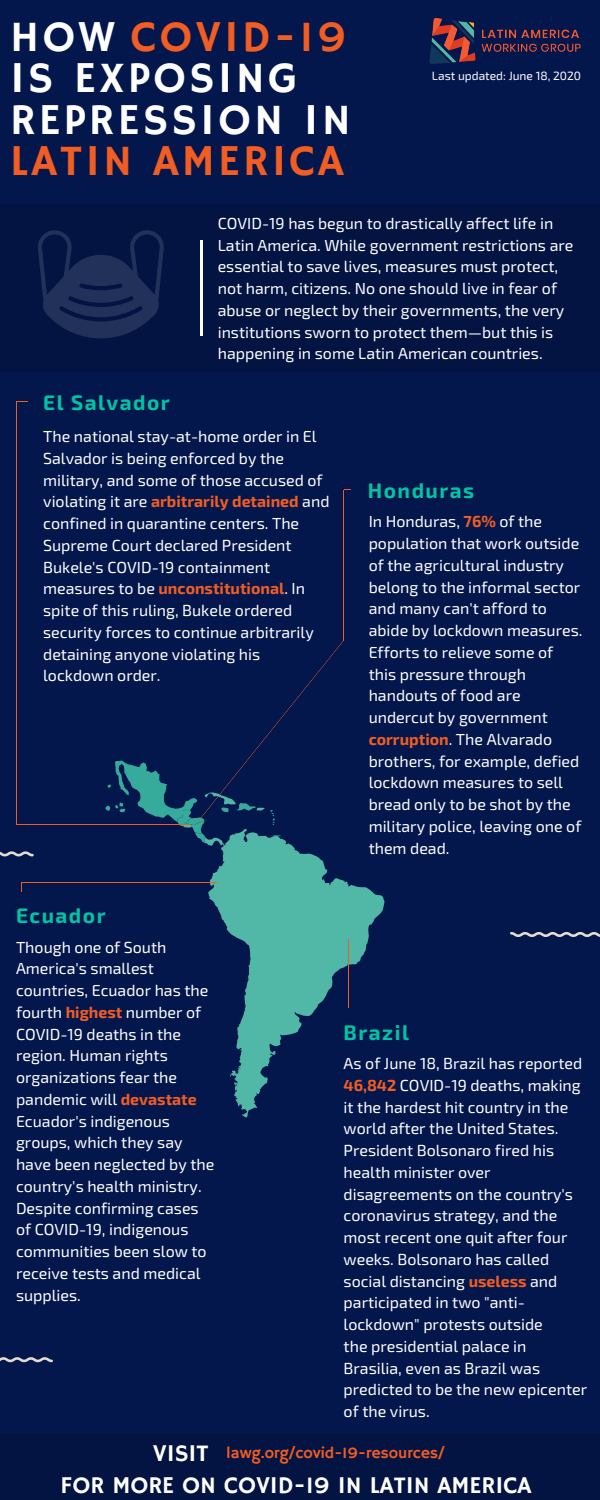
<style>
.page{position:relative;width:600px;height:1500px;background:#03174d}
.page>*{position:absolute;margin:0;border:0;box-sizing:border-box;transform-origin:0 0}
.t1{font:44px/41.2px "Hammersmith One";letter-spacing:.07em;color:#fff}
.t2{font:44px "Hammersmith One";letter-spacing:.07em;color:#f15d22}
.t3{font:24px "Hammersmith One";color:#fff}
.t4{font:700 21px "Exo 2";letter-spacing:.07em;color:#00c4a3}
.t5{font:16px/21.8px "Exo 2";color:#fff}
.t6{font:16px "Hammersmith One";color:#f15d22}
.t7{font:12px "Exo 2";color:#fff}
.s1{color:#f15d22}
.s2{font-weight:700;color:#f15d22}
.s3{font-size:24px;color:#fff}
</style>
<div class="page">
<div style="left:0;top:204px;width:600px;height:168px;background:#031443"></div>
<svg style="left:0;top:1357px;width:53px;height:5px"></svg>
<svg style="left:0;top:851px;width:34px;height:5px"></svg>
<svg style="left:510px;top:932px;width:90px;height:5px"></svg>
<div style="left:0;top:1433px;width:600px;height:67px;background:#031443"></div>
<hr style="left:200px;top:240px;width:2px;height:96px;background:#fff">
<svg style="left:208px;top:846px;width:177px;height:272px"></svg>
<hr style="left:22px;top:882px;width:195px;height:1px;background:#f05d22">
<hr style="left:348px;top:940px;width:1px;height:68px;background:#f05d22">
<svg style="left:38px;top:230px;width:126px;height:108px"></svg>
<hr style="left:16px;top:402px;width:1px;height:423px;background:#f05d22">
<img style="left:429px;top:18px;width:152px;height:46px">
<hr style="left:17px;top:824px;width:172px;height:1px;background:#f05d22">
<svg style="left:105px;top:641px;width:239px;height:205px"></svg>
<hr style="left:343px;top:490px;width:1px;height:151px;background:#f05d22">
<h1 class="t1" style="left:10px;top:18px;width:342px">HOW <span class="s1">COVID-19<br></span>IS EXPOSING<br>REPRESSION IN</h1>
<h1 class="t2" style="left:10px;top:135px;width:335px">LATIN AMERICA</h1>
<p class="t7" style="left:432px;top:68px;width:151px">Last updated: June 18, 2020</p>
<h3 class="t4" style="left:43px;top:389px;width:128px">El Salvador</h3>
<p class="t5" style="left:218px;top:212px;width:357px">COVID-19 has begun to drastically affect life in Latin America. While government restrictions are essential to save lives, measures must protect, not harm, citizens. No one should live in fear of abuse or neglect by their governments, the very institutions sworn to protect them—but this is happening in some Latin American countries.</p>
<p class="t5" style="left:43px;top:425px;width:288px">The national stay-at-home order in El Salvador is being enforced by the military, and some of those accused of violating it are <span class="s2">arbitrarily detained</span> and confined in quarantine centers. The Supreme Court declared President Bukele's COVID-19 containment measures to be <span class="s2">unconstitutional</span>. In spite of this ruling, Bukele ordered security forces to continue arbitrarily detaining anyone violating his lockdown order.</p>
<h3 class="t4" style="left:368px;top:477px;width:108px">Honduras</h3>
<p class="t5" style="left:369px;top:510px;width:215px">In Honduras, <span class="s2">76%</span> of the population that work outside of the agricultural industry belong to the informal sector and many can't afford to abide by lockdown measures.<br>Efforts to relieve some of this pressure through handouts of food are undercut by government <span class="s2">corruption</span>. The Alvarado brothers, for example, defied lockdown measures to sell bread only to be shot by the military police, leaving one of them dead.</p>
<h3 class="t4" style="left:16px;top:902px;width:91px">Ecuador</h3>
<p class="t5" style="left:16px;top:935px;width:200px">Though one of South<br>America's smallest countries, Ecuador has the fourth <span class="s2">highest</span> number of<br>COVID-19 deaths in the region. Human rights organizations fear the pandemic will <span class="s2">devastate<br></span>Ecuador's indigenous groups, which they say have been neglected by the country's health ministry.<br>Despite confirming cases of COVID-19, indigenous communities been slow to receive tests and medical supplies.</p>
<h3 class="t4" style="left:344px;top:1018px;width:67px">Brazil</h3>
<p class="t5" style="left:344px;top:1052px;width:245px">As of June 18, Brazil has reported<br><span class="s2">46,842</span> COVID-19 deaths, making it the hardest hit country in the world after the United States.<br>President Bolsonaro fired his health minister over disagreements on the country's coronavirus strategy, and the most recent one quit after four weeks. Bolsonaro has called social distancing <span class="s2">useless</span> and participated in two "anti&shy;lockdown" protests outside<br>the presidential palace in<br>Brasilia, even as Brazil was predicted to be the new epicenter of the virus.</p>
<p class="t6" style="left:153px;top:1444px;width:294px"><span class="s3">VISIT</span> lawg.org/covid-19-resources/</p>
<h2 class="t3" style="left:60px;top:1471px;width:473px">FOR MORE ON COVID-19 IN LATIN AMERICA</h2>
</div>
